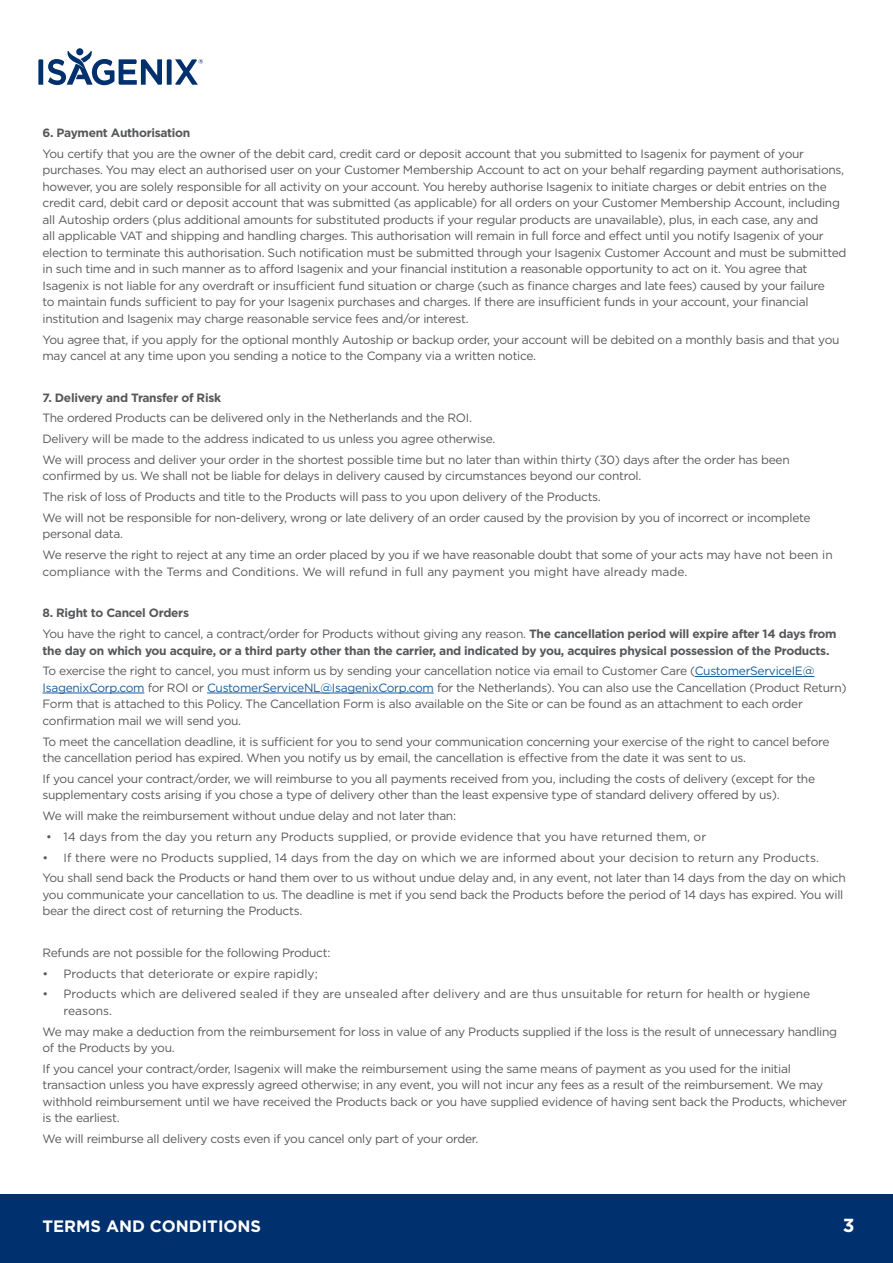
<style>
.page{position:relative;width:893px;height:1263px;background:#fff}
.page>*{position:absolute;margin:0;border:0;box-sizing:border-box;transform-origin:0 0}
.t1{font:700 18.9px "Gotham";color:#fff}
.t2{font:700 16.5px "Gotham";color:#fff}
.Body_2col_0518{font:12px/16.5px "Gotham";letter-spacing:-.025em;color:#57585a}
.Body_w__indent_2col{font:12px/16.5px "Gotham";color:#57585a}
.Body_2col_0518-2{font:700 12px/16.5px "Gotham";letter-spacing:-.025em;color:#57585a}
.s1{font-weight:400}
.s2{color:#175d9e}
</style>
<div class="page">
<div style="left:76px;top:48px;width:7px;height:7px;background:#00306d;border-radius:50%"></div>
<svg style="left:38px;top:51px;width:165px;height:34px"></svg>
<div style="left:0;top:1194px;width:893px;height:69px;background:#00306d"></div>
<hr style="left:695px;top:676px;width:119px;height:1px;background:#175d9e">
<hr style="left:43px;top:693px;width:101px;height:1px;background:#175d9e">
<hr style="left:207px;top:693px;width:227px;height:1px;background:#175d9e">
<p class="Body_2col_0518-2" style="left:43px;top:125px;width:149px">6. Payment Authorisation</p>
<p class="Body_2col_0518" style="left:43px;top:145px;width:805px">You certify that you are the owner of the debit card, credit card or deposit account that you submitted to Isagenix for payment of your purchases. You may elect an authorised user on your Customer Membership Account to act on your behalf regarding payment authorisations, however, you are solely responsible for all activity on your account. You hereby authorise Isagenix to initiate charges or debit entries on the credit card, debit card or deposit account that was submitted (as applicable) for all orders on your Customer Membership Account, including all Autoship orders (plus additional amounts for substituted products if your regular products are unavailable), plus, in each case, any and<br>all applicable VAT and shipping and handling charges. This authorisation will remain in full force and effect until you notify Isagenix of your election to terminate this authorisation. Such notification must be submitted through your Isagenix Customer Account and must be submitted in such time and in such manner as to afford Isagenix and your financial institution a reasonable opportunity to act on it. You agree that Isagenix is not liable for any overdraft or insufficient fund situation or charge (such as finance charges and late fees) caused by your failure<br>to maintain funds sufficient to pay for your Isagenix purchases and charges. If there are insufficient funds in your account, your financial institution and Isagenix may charge reasonable service fees and/or interest.</p>
<p class="Body_2col_0518" style="left:43px;top:331px;width:798px">You agree that, if you apply for the optional monthly Autoship or backup order, your account will be debited on a monthly basis and that you may cancel at any time upon you sending a notice to the Company via a written notice.</p>
<p class="Body_2col_0518-2" style="left:43px;top:389px;width:180px">7. Delivery and Transfer of Risk</p>
<p class="Body_2col_0518" style="left:43px;top:410px;width:431px">The ordered Products can be delivered only in the Netherlands and the ROI.</p>
<p class="Body_2col_0518" style="left:43px;top:430px;width:454px">Delivery will be made to the address indicated to us unless you agree otherwise.</p>
<p class="Body_2col_0518" style="left:43px;top:451px;width:749px">We will process and deliver your order in the shortest possible time but no later than within thirty (30) days after the order has been confirmed by us. We shall not be liable for delays in delivery caused by circumstances beyond our control.</p>
<p class="Body_2col_0518" style="left:43px;top:488px;width:560px">The risk of loss of Products and title to the Products will pass to you upon delivery of the Products.</p>
<p class="Body_2col_0518" style="left:43px;top:509px;width:770px">We will not be responsible for non-delivery, wrong or late delivery of an order caused by the provision by you of incorrect or incomplete personal data.</p>
<p class="Body_2col_0518" style="left:43px;top:546px;width:792px">We reserve the right to reject at any time an order placed by you if we have reasonable doubt that some of your acts may have not been in compliance with the Terms and Conditions. We will refund in full any payment you might have already made.</p>
<p class="Body_2col_0518-2" style="left:43px;top:605px;width:148px">8. Right to Cancel Orders</p>
<p class="Body_2col_0518-2" style="left:43px;top:625px;width:796px"><span class="s1">You have the right to cancel, a contract/order for Products without giving any reason.</span> The cancellation period will expire after 14 days from the day on which you acquire, or a third party other than the carrier, and indicated by you, acquires physical possession of the Products.</p>
<p class="Body_2col_0518" style="left:43px;top:662px;width:806px">To exercise the right to cancel, you must inform us by sending your cancellation notice via email to Customer Care (<span class="s2">CustomerServiceIE@ IsagenixCorp.com</span> for ROI or <span class="s2">CustomerServiceNL@IsagenixCorp.com</span> for the Netherlands). You can also use the Cancellation (Product Return)<br>Form that is attached to this Policy. The Cancellation Form is also available on the Site or can be found as an attachment to each order confirmation mail we will send you.</p>
<p class="Body_2col_0518" style="left:43px;top:733px;width:788px">To meet the cancellation deadline, it is sufficient for you to send your communication concerning your exercise of the right to cancel before the cancellation period has expired. When you notify us by email, the cancellation is effective from the date it was sent to us.</p>
<p class="Body_2col_0518" style="left:43px;top:770px;width:774px">If you cancel your contract/order, we will reimburse to you all payments received from you, including the costs of delivery (except for the supplementary costs arising if you chose a type of delivery other than the least expensive type of standard delivery offered by us).</p>
<p class="Body_2col_0518" style="left:43px;top:807px;width:415px">We will make the reimbursement without undue delay and not later than:</p>
<p class="Body_w__indent_2col" style="left:46px;top:828px;width:662px">• 14 days from the day you return any Products supplied, or provide evidence that you have returned them, or</p>
<p class="Body_w__indent_2col" style="left:43px;top:849px;width:778px">• If there were no Products supplied, 14 days from the day on which we are informed about your decision to return any Products.</p>
<p class="Body_2col_0518" style="left:43px;top:869px;width:805px">You shall send back the Products or hand them over to us without undue delay and, in any event, not later than 14 days from the day on which you communicate your cancellation to us. The deadline is met if you send back the Products before the period of 14 days has expired. You will bear the direct cost of returning the Products.</p>
<p class="Body_2col_0518" style="left:43px;top:944px;width:289px">Refunds are not possible for the following Product:</p>
<p class="Body_w__indent_2col" style="left:43px;top:965px;width:277px">• Products that deteriorate or expire rapidly;</p>
<p class="Body_w__indent_2col" style="left:64px;top:985px;width:748px;text-indent:-21px">• Products which are delivered sealed if they are unsealed after delivery and are thus unsuitable for return for health or hygiene reasons.</p>
<p class="Body_2col_0518" style="left:43px;top:1023px;width:796px">We may make a deduction from the reimbursement for loss in value of any Products supplied if the loss is the result of unnecessary handling of the Products by you.</p>
<p class="Body_2col_0518" style="left:43px;top:1060px;width:806px">If you cancel your contract/order, Isagenix will make the reimbursement using the same means of payment as you used for the initial transaction unless you have expressly agreed otherwise; in any event, you will not incur any fees as a result of the reimbursement. We may withhold reimbursement until we have received the Products back or you have supplied evidence of having sent back the Products, whichever is the earliest.</p>
<p class="Body_2col_0518" style="left:43px;top:1130px;width:437px">We will reimburse all delivery costs even if you cancel only part of your order.</p>
<h2 class="t2" style="left:43px;top:1215px;width:220px">TERMS AND CONDITIONS</h2>
<h1 class="t1" style="left:843px;top:1212px;width:13px">3</h1>
</div>
